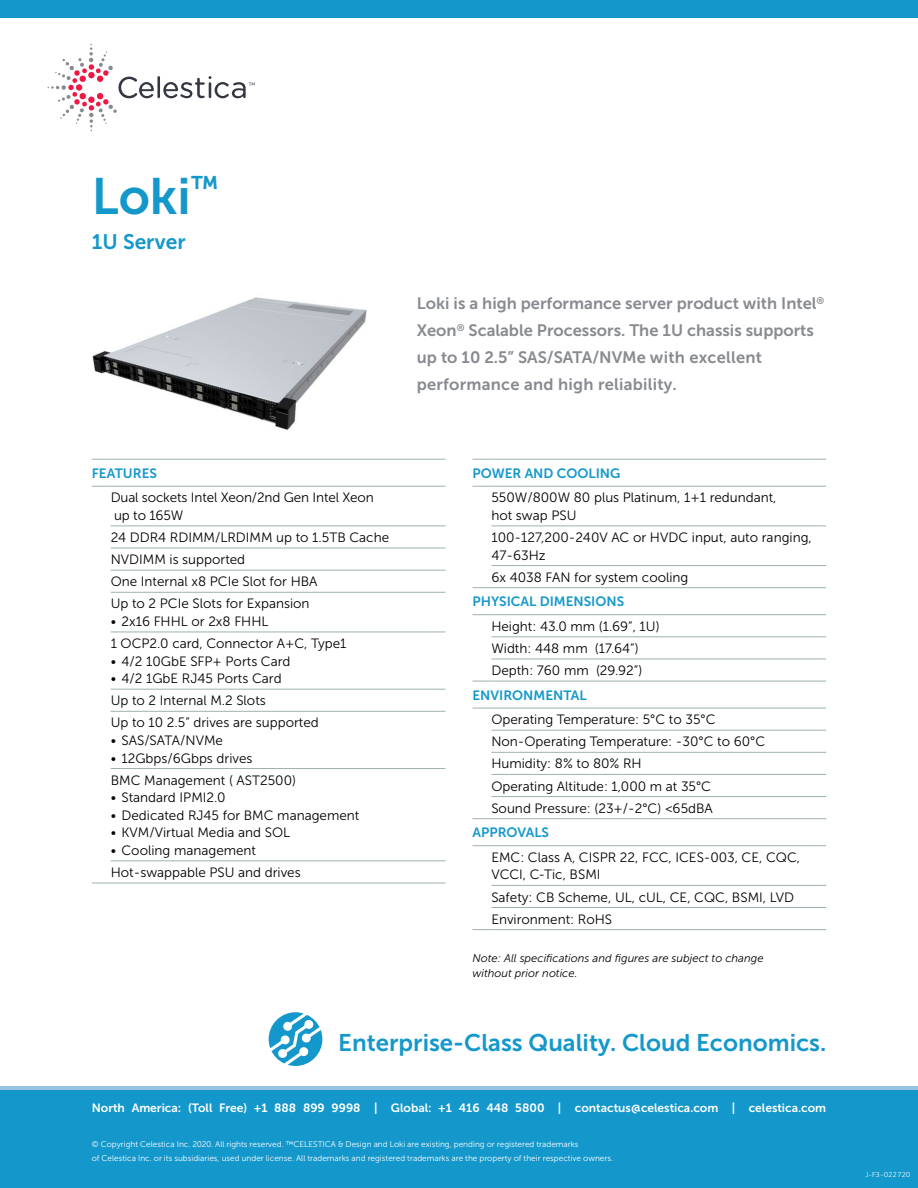
<style>
.page{position:relative;width:918px;height:1188px;background:#fff}
.page>*{position:absolute;margin:0;border:0;box-sizing:border-box;transform-origin:0 0}
.product_name{font:51px "Museo Sans 700";color:#1498cb}
.footer_tagline{font:24px "Museo Sans 700";color:#1498cb}
.product_descriptor{font:21px "Museo Sans 700";color:#1498cb}
.intro{font:16.5px/27px "Museo Sans 700";color:#878a8f}
.specs_-_body{font:13.5px/17.5px "Museo Sans 300";color:#000}
.specs_heading{font:13.5px "Museo Sans 700";color:#1498cb}
.footer_contact{font:12px "Museo Sans 700";color:#fff}
.notes{font:italic 11.25px/15px "Museo Sans 300";color:#000}
.copyright{font:8.25px/13.8px "Museo Sans 300";color:#fff}
.t1{font:7.5px "Foundry Sterling";color:#fff}
</style>
<div class="page">
<img style="left:92px;top:297px;width:275px;height:133px">
<div style="left:0;top:0;width:918px;height:17px;background:#1498cb"></div>
<svg style="left:92px;top:459px;width:19px;height:1px"></svg>
<hr style="left:111px;top:459px;width:335px;height:1px;background:#9fb1ac">
<svg style="left:92px;top:486px;width:19px;height:1px"></svg>
<hr style="left:111px;top:486px;width:335px;height:1px;background:#9fb1ac">
<hr style="left:111px;top:526px;width:335px;height:1px;background:#9fb1ac">
<hr style="left:111px;top:548px;width:335px;height:1px;background:#9fb1ac">
<hr style="left:111px;top:570px;width:335px;height:1px;background:#9fb1ac">
<hr style="left:111px;top:592px;width:335px;height:1px;background:#9fb1ac">
<hr style="left:111px;top:632px;width:335px;height:1px;background:#9fb1ac">
<hr style="left:111px;top:689px;width:335px;height:1px;background:#9fb1ac">
<hr style="left:111px;top:711px;width:335px;height:1px;background:#9fb1ac">
<hr style="left:111px;top:768px;width:335px;height:1px;background:#9fb1ac">
<hr style="left:111px;top:861px;width:335px;height:1px;background:#9fb1ac">
<svg style="left:92px;top:883px;width:19px;height:1px"></svg>
<hr style="left:111px;top:883px;width:335px;height:1px;background:#9fb1ac">
<svg style="left:472px;top:459px;width:19px;height:1px"></svg>
<hr style="left:491px;top:459px;width:335px;height:1px;background:#9fb1ac">
<svg style="left:472px;top:486px;width:19px;height:1px"></svg>
<hr style="left:491px;top:486px;width:335px;height:1px;background:#9fb1ac">
<hr style="left:491px;top:526px;width:335px;height:1px;background:#9fb1ac">
<hr style="left:491px;top:565px;width:335px;height:1px;background:#9fb1ac">
<hr style="left:491px;top:637px;width:335px;height:1px;background:#9fb1ac">
<hr style="left:491px;top:659px;width:335px;height:1px;background:#9fb1ac">
<hr style="left:491px;top:730px;width:335px;height:1px;background:#9fb1ac">
<hr style="left:491px;top:752px;width:335px;height:1px;background:#9fb1ac">
<hr style="left:491px;top:774px;width:335px;height:1px;background:#9fb1ac">
<hr style="left:491px;top:796px;width:335px;height:1px;background:#9fb1ac">
<hr style="left:491px;top:885px;width:335px;height:1px;background:#9fb1ac">
<svg style="left:472px;top:818px;width:19px;height:1px"></svg>
<hr style="left:491px;top:818px;width:335px;height:1px;background:#9fb1ac">
<svg style="left:472px;top:845px;width:19px;height:1px"></svg>
<hr style="left:491px;top:845px;width:335px;height:1px;background:#9fb1ac">
<svg style="left:472px;top:681px;width:19px;height:1px"></svg>
<hr style="left:491px;top:681px;width:335px;height:1px;background:#9fb1ac">
<svg style="left:472px;top:708px;width:19px;height:1px"></svg>
<hr style="left:491px;top:708px;width:335px;height:1px;background:#9fb1ac">
<svg style="left:472px;top:587px;width:19px;height:1px"></svg>
<hr style="left:491px;top:587px;width:335px;height:1px;background:#9fb1ac">
<svg style="left:472px;top:614px;width:19px;height:1px"></svg>
<hr style="left:491px;top:614px;width:335px;height:1px;background:#9fb1ac">
<hr style="left:491px;top:907px;width:335px;height:1px;background:#9fb1ac">
<svg style="left:472px;top:929px;width:19px;height:1px"></svg>
<hr style="left:491px;top:929px;width:335px;height:1px;background:#9fb1ac">
<svg style="left:0;top:1086px;width:918px;height:5px;background:#7db9dc"></svg>
<div style="left:0;top:1091px;width:918px;height:97px;background:#1498cb"></div>
<svg style="left:269px;top:1012px;width:53px;height:54px"></svg>
<hr style="left:157px;top:76px;width:3px;height:22px;background:#343741">
<svg style="left:48px;top:44px;width:106px;height:87px"></svg>
<svg style="left:163px;top:76px;width:92px;height:22px"></svg>
<p class="product_name" style="left:92px;top:168px;width:128px">Loki<sup>™</sup></p>
<p class="product_descriptor" style="left:92px;top:230px;width:95px">1U Server</p>
<p class="intro" style="left:417px;top:290px;width:409px">Loki is a high performance server product with Intel<sup>® </sup>Xeon<sup>®</sup> Scalable Processors. The 1U chassis supports up to 10 2.5” SAS/SATA/NVMe with excellent performance and high reliability.</p>
<p class="specs_heading" style="left:92px;top:466px;width:67px">FEATURES</p>
<p class="specs_-_body" style="left:111px;top:489px;width:265px">Dual sockets Intel Xeon/2nd Gen Intel Xeon</p>
<p class="specs_-_body" style="left:114px;top:507px;width:71px">up to 165W</p>
<p class="specs_-_body" style="left:111px;top:529px;width:280px">24 DDR4 RDIMM/LRDIMM up to 1.5TB Cache</p>
<p class="specs_-_body" style="left:111px;top:551px;width:136px">NVDIMM is supported</p>
<p class="specs_-_body" style="left:111px;top:573px;width:208px">One Internal x8 PCIe Slot for HBA</p>
<p class="specs_-_body" style="left:111px;top:595px;width:200px">Up to 2 PCIe Slots for Expansion</p>
<p class="specs_-_body" style="left:111px;top:613px;width:159px">• 2x16 FHHL or 2x8 FHHL</p>
<p class="specs_-_body" style="left:111px;top:635px;width:237px">1 OCP2.0 card, Connector A+C, Type1</p>
<p class="specs_-_body" style="left:111px;top:652px;width:181px">• 4/2 10GbE SFP+ Ports Card</p>
<p class="specs_-_body" style="left:111px;top:670px;width:172px">• 4/2 1GbE RJ45 Ports Card</p>
<p class="specs_-_body" style="left:111px;top:692px;width:157px">Up to 2 Internal M.2 Slots</p>
<p class="specs_-_body" style="left:111px;top:714px;width:210px">Up to 10 2.5” drives are supported</p>
<p class="specs_-_body" style="left:111px;top:732px;width:114px">• SAS/SATA/NVMe</p>
<p class="specs_-_body" style="left:111px;top:749px;width:143px">• 12Gbps/6Gbps drives</p>
<p class="specs_-_body" style="left:111px;top:771px;width:187px">BMC Management ( AST2500)</p>
<p class="specs_-_body" style="left:111px;top:789px;width:116px">• Standard IPMI2.0</p>
<p class="specs_-_body" style="left:111px;top:806px;width:250px">• Dedicated RJ45 for BMC management</p>
<p class="specs_-_body" style="left:111px;top:824px;width:181px">• KVM/Virtual Media and SOL</p>
<p class="specs_-_body" style="left:111px;top:842px;width:147px">• Cooling management</p>
<p class="specs_-_body" style="left:111px;top:864px;width:192px">Hot-swappable PSU and drives</p>
<p class="specs_heading" style="left:472px;top:466px;width:149px">POWER AND COOLING</p>
<p class="specs_-_body" style="left:491px;top:489px;width:287px">550W/800W 80 plus Platinum, 1+1 redundant, hot swap PSU</p>
<p class="specs_-_body" style="left:491px;top:529px;width:322px">100-127,200-240V AC or HVDC input, auto ranging,<br>47-63Hz</p>
<p class="specs_-_body" style="left:491px;top:568px;width:199px">6x 4038 FAN for system cooling</p>
<p class="specs_heading" style="left:472px;top:594px;width:153px">PHYSICAL DIMENSIONS</p>
<p class="specs_-_body" style="left:491px;top:618px;width:170px">Height: 43.0 mm (1.69”, 1U)</p>
<p class="specs_-_body" style="left:491px;top:640px;width:149px">Width: 448 mm (17.64”)</p>
<p class="specs_-_body" style="left:491px;top:662px;width:152px">Depth: 760 mm (29.92”)</p>
<p class="specs_heading" style="left:472px;top:687px;width:116px">ENVIRONMENTAL</p>
<p class="specs_-_body" style="left:491px;top:711px;width:226px">Operating Temperature: 5°C to 35°C</p>
<p class="specs_-_body" style="left:491px;top:733px;width:275px">Non-Operating Temperature: -30°C to 60°C</p>
<p class="specs_-_body" style="left:491px;top:755px;width:152px">Humidity: 8% to 80% RH</p>
<p class="specs_-_body" style="left:491px;top:777px;width:221px">Operating Altitude: 1,000 m at 35°C</p>
<p class="specs_-_body" style="left:491px;top:799px;width:223px">Sound Pressure: (23+/-2°C) &lt;65dBA</p>
<p class="specs_heading" style="left:472px;top:825px;width:78px">APPROVALS</p>
<p class="specs_-_body" style="left:491px;top:849px;width:310px">EMC: Class A, CISPR 22, FCC, ICES-003, CE, CQC,<br>VCCI, C-Tic, BSMI</p>
<p class="specs_-_body" style="left:491px;top:888px;width:304px">Safety: CB Scheme, UL, cUL, CE, CQC, BSMI, LVD</p>
<p class="specs_-_body" style="left:491px;top:910px;width:122px">Environment: RoHS</p>
<p class="notes" style="left:472px;top:951px;width:293px">Note: All specifications and figures are subject to change without prior notice.</p>
<p class="footer_tagline" style="left:338px;top:1029px;width:489px">Enterprise-Class Quality. Cloud Economics.</p>
<p class="footer_contact" style="left:92px;top:1101px;width:736px">North America: (Toll Free) +1 888 899 9998 | Global: +1 416 448 5800 | contactus@celestica.com | celestica.com</p>
<p class="copyright" style="left:92px;top:1137px;width:523px">© Copyright Celestica Inc. 2020. All rights reserved. ™CELESTICA &amp; Design and Loki are existing, pending or registered trademarks<br>of Celestica Inc. or its subsidiaries, used under license. All trademarks and registered trademarks are the property of their respective owners.</p>
<p class="t1" style="left:866px;top:1170px;width:46px">J-F3-022720</p>
</div>
